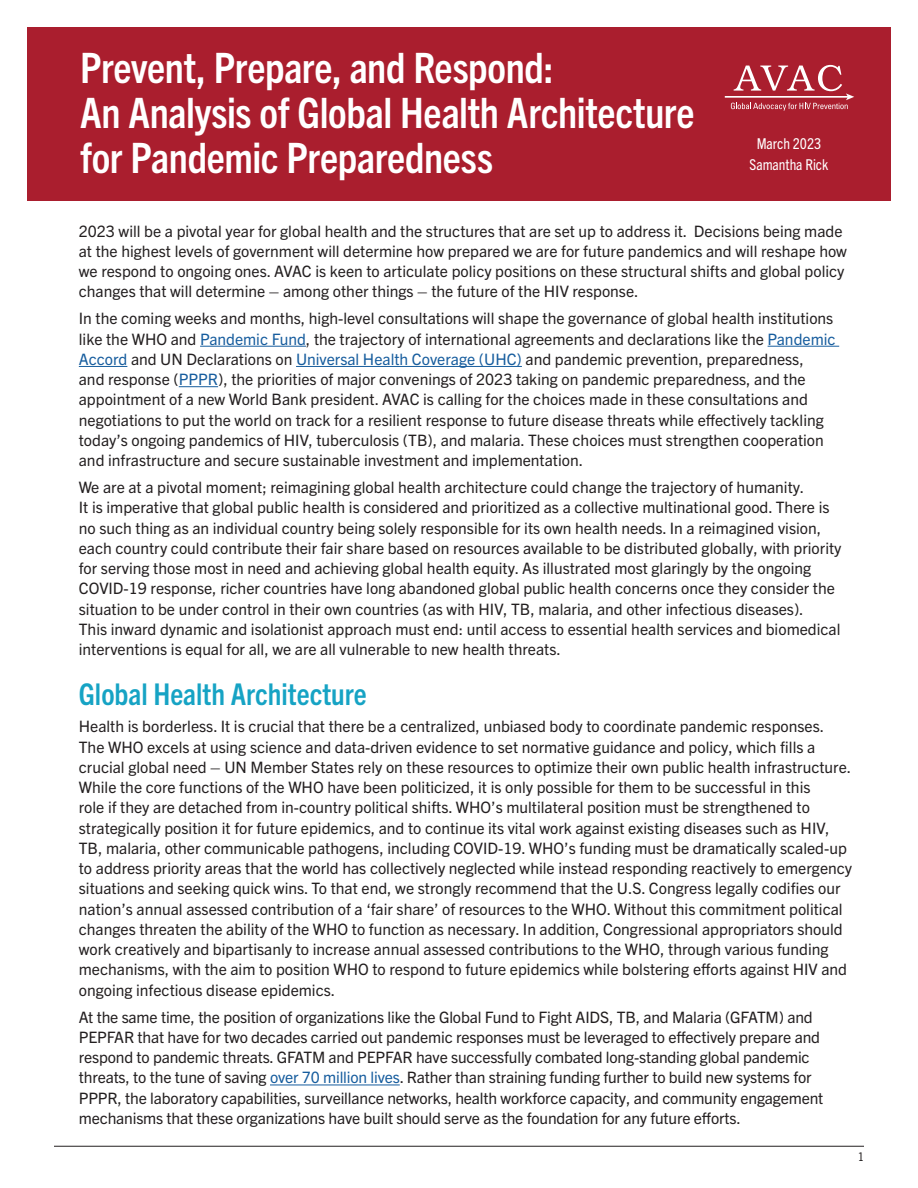
<style>
.page{position:relative;width:918px;height:1188px;background:#fff}
.page>*{position:absolute;margin:0;border:0;box-sizing:border-box;transform-origin:0 0}
.t1{font:700 condensed 42px/45px "Trade Gothic Next LT Pro";letter-spacing:-.01em;color:#fff}
.AAA_Head{font:700 condensed 30px "Trade Gothic Next LT Pro";color:#16a3c4}
.AA_Body{font:15.75px/20.2px "Trade Gothic Next LT Pro";color:#231f20}
.Body{font:condensed 15px "Trade Gothic Next LT Pro";color:#fff}
.Body-2{font:condensed 12px "Trade Gothic Next LT Pro";color:#231f20}
.s1{color:#175d9e}
</style>
<div class="page">
<div style="left:27px;top:27px;width:864px;height:174px;background:#aa1e2e"></div>
<hr style="left:200px;top:346px;width:106px;height:1px;background:#175d9e">
<hr style="left:768px;top:346px;width:71px;height:1px;background:#175d9e">
<hr style="left:79px;top:366px;width:48px;height:1px;background:#175d9e">
<hr style="left:296px;top:366px;width:226px;height:1px;background:#175d9e">
<hr style="left:179px;top:386px;width:39px;height:1px;background:#175d9e">
<hr style="left:270px;top:1085px;width:130px;height:1px;background:#175d9e">
<div style="left:725px;top:57px;width:129px;height:59px;border:2px solid #aa1e2e;border-radius:6px"></div>
<hr style="left:725px;top:96px;width:123px;height:2px;background:#fff">
<svg style="left:731px;top:65px;width:123px;height:46px"></svg>
<hr style="left:54px;top:1146px;width:810px;height:1px;background:#231f20">
<p class="t1" style="left:80px;top:43px;width:616px">Prevent, Prepare, and Respond:<br>An Analysis of Global Health Architecture for Pandemic Preparedness</p>
<p class="Body" style="left:757px;top:133px;width:66px">March 2023</p>
<p class="Body" style="left:750px;top:155px;width:80px">Samantha Rick</p>
<p class="AA_Body" style="left:79px;top:220px;width:770px">2023 will be a pivotal year for global health and the structures that are set up to address it. Decisions being made at the highest levels of government will determine how prepared we are for future pandemics and will reshape how we respond to ongoing ones. AVAC is keen to articulate policy positions on these structural shifts and global policy changes that will determine – among other things – the future of the HIV response.</p>
<p class="AA_Body" style="left:79px;top:307px;width:758px">In the coming weeks and months, high-level consultations will shape the governance of global health institutions like the WHO and <span class="s1">Pandemic Fund</span>, the trajectory of international agreements and declarations like the <span class="s1">Pandemic Accord</span> and UN Declarations on <span class="s1">Universal Health Coverage (UHC)</span> and pandemic prevention, preparedness,<br>and response (<span class="s1">PPPR</span>), the priorities of major convenings of 2023 taking on pandemic preparedness, and the appointment of a new World Bank president. AVAC is calling for the choices made in these consultations and negotiations to put the world on track for a resilient response to future disease threats while effectively tackling today’s ongoing pandemics of HIV, tuberculosis (TB), and malaria. These choices must strengthen cooperation and infrastructure and secure sustainable investment and implementation.</p>
<p class="AA_Body" style="left:79px;top:476px;width:764px">We are at a pivotal moment; reimagining global health architecture could change the trajectory of humanity.<br>It is imperative that global public health is considered and prioritized as a collective multinational good. There is no such thing as an individual country being solely responsible for its own health needs. In a reimagined vision, each country could contribute their fair share based on resources available to be distributed globally, with priority for serving those most in need and achieving global health equity. As illustrated most glaringly by the ongoing COVID-19 response, richer countries have long abandoned global public health concerns once they consider the situation to be under control in their own countries (as with HIV, TB, malaria, and other infectious diseases).<br>This inward dynamic and isolationist approach must end: until access to essential health services and biomedical interventions is equal for all, we are all vulnerable to new health threats.</p>
<p class="AAA_Head" style="left:79px;top:674px;width:289px">Global Health Architecture</p>
<p class="AA_Body" style="left:79px;top:715px;width:775px">Health is borderless. It is crucial that there be a centralized, unbiased body to coordinate pandemic responses.<br>The WHO excels at using science and data-driven evidence to set normative guidance and policy, which fills a crucial global need – UN Member States rely on these resources to optimize their own public health infrastructure.<br>While the core functions of the WHO have been politicized, it is only possible for them to be successful in this<br>role if they are detached from in-country political shifts. WHO’s multilateral position must be strengthened to strategically position it for future epidemics, and to continue its vital work against existing diseases such as HIV, TB, malaria, other communicable pathogens, including COVID-19. WHO’s funding must be dramatically scaled-up to address priority areas that the world has collectively neglected while instead responding reactively to emergency situations and seeking quick wins. To that end, we strongly recommend that the U.S. Congress legally codifies our nation’s annual assessed contribution of a ‘fair share’ of resources to the WHO. Without this commitment political changes threaten the ability of the WHO to function as necessary. In addition, Congressional appropriators should work creatively and bipartisanly to increase annual assessed contributions to the WHO, through various funding mechanisms, with the aim to position WHO to respond to future epidemics while bolstering efforts against HIV and ongoing infectious disease epidemics.</p>
<p class="AA_Body" style="left:79px;top:1006px;width:746px">At the same time, the position of organizations like the Global Fund to Fight AIDS, TB, and Malaria (GFATM) and PEPFAR that have for two decades carried out pandemic responses must be leveraged to effectively prepare and respond to pandemic threats. GFATM and PEPFAR have successfully combated long-standing global pandemic threats, to the tune of saving <span class="s1">over 70 million lives</span>. Rather than straining funding further to build new systems for PPPR, the laboratory capabilities, surveillance networks, health workforce capacity, and community engagement mechanisms that these organizations have built should serve as the foundation for any future efforts.</p>
<p class="Body-2" style="left:858px;top:1148px;width:7px">1</p>
</div>
